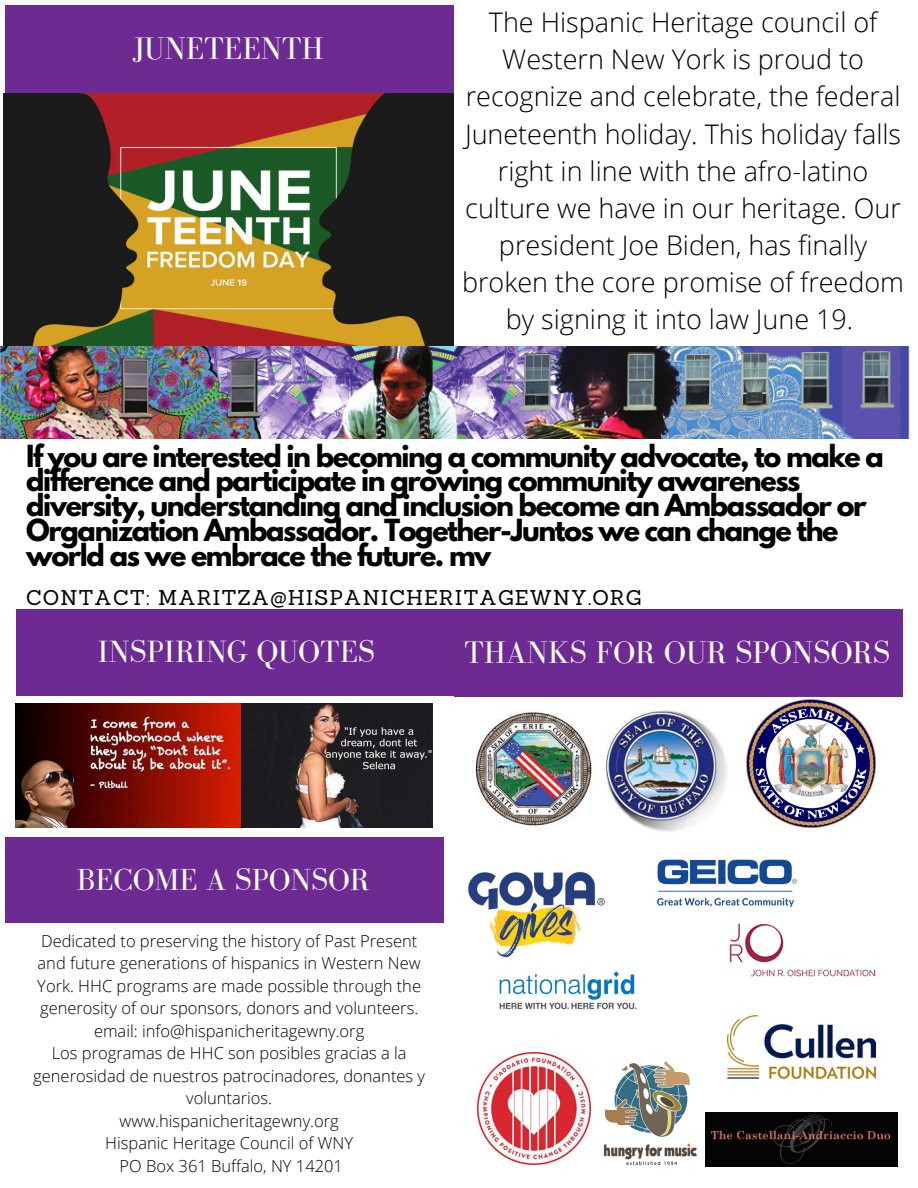
<style>
.page{position:relative;width:918px;height:1188px;background:#fff}
.page>*{position:absolute;margin:0;border:0;box-sizing:border-box;transform-origin:0 0}
.t1{font:32.1px "Bodoni FLF";color:#fff}
.t2{font:31.65px "Bodoni FLF";color:#fff}
.t3{font:31.35px "Bodoni FLF";color:#fff}
.t4{font:300 27px/37.2px "Open Sans";color:#000;text-align:center}
.t5{font:700 27px/24.8px "League Spartan";letter-spacing:-.05em;color:#000}
.t6{font:20.85px "Sanchez";letter-spacing:.05em;color:#000}
.t7{font:300 16.5px/22.5px "Open Sans";color:#000}
</style>
<div class="page">
<div style="left:17px;top:610px;width:442px;height:85px;background:#6d2a93"></div>
<img style="left:0;top:346px;width:910px;height:93px">
<div style="left:455px;top:610px;width:448px;height:86px;background:#6d2a93"></div>
<img style="left:16px;top:703px;width:416px;height:125px">
<img style="left:475px;top:710px;width:117px;height:116px">
<img style="left:606px;top:709px;width:121px;height:123px">
<img style="left:656px;top:859px;width:141px;height:49px">
<img style="left:468px;top:871px;width:136px;height:87px">
<img style="left:478px;top:1052px;width:112px;height:113px">
<img style="left:728px;top:1015px;width:147px;height:64px">
<img style="left:729px;top:923px;width:147px;height:54px">
<img style="left:604px;top:1061px;width:93px;height:104px">
<img style="left:499px;top:971px;width:138px;height:39px">
<img style="left:706px;top:1113px;width:192px;height:54px">
<div style="left:5px;top:838px;width:439px;height:85px;background:#6d2a93"></div>
<div style="left:5px;top:6px;width:449px;height:86px;background:#6d2a93"></div>
<img style="left:4px;top:94px;width:450px;height:252px">
<img style="left:747px;top:700px;width:128px;height:128px">
<p class="t1" style="left:132px;top:31px;width:193px">JUNETEENTH</p>
<p class="t4" style="left:462px;top:3px;width:444px">The Hispanic Heritage council of Western New York is proud to recognize and celebrate, the federal Juneteenth holiday. This holiday falls right in line with the afro-latino culture we have in our heritage. Our president Joe Biden, has finally broken the core promise of freedom by signing it into law June 19.</p>
<p class="t5" style="left:26px;top:447px;width:859px">If you are interested in becoming a community advocate, to make a difference and participate in growing community awareness diversity, understanding and inclusion become an Ambassador or Organization Ambassador. Together-Juntos we can change the world as we embrace the future. mv</p>
<p class="t6" style="left:26px;top:584px;width:617px">CONTACT: MARITZA@HISPANICHERITAGEWNY.ORG</p>
<p class="t2" style="left:98px;top:635px;width:279px">INSPIRING QUOTES</p>
<p class="t1" style="left:464px;top:635px;width:428px">THANKS FOR OUR SPONSORS</p>
<p class="t3" style="left:77px;top:863px;width:294px">BECOME A SPONSOR</p>
<p class="t7" style="left:37px;top:929px;width:385px">Dedicated to preserving the history of Past Present and future generations of hispanics in Western New York. HHC programs are made possible through the generosity of our sponsors, donors and volunteers.</p>
<p class="t7" style="left:94px;top:1019px;width:272px">email: info@hispanicheritagewny.org</p>
<p class="t7" style="left:33px;top:1041px;width:393px;text-align:center">Los programas de HHC son posibles gracias a la generosidad de nuestros patrocinadores, donantes y voluntarios.</p>
<p class="t7" style="left:120px;top:1109px;width:221px">www.hispanicheritagewny.org</p>
<p class="t7" style="left:105px;top:1131px;width:249px">Hispanic Heritage Council of WNY</p>
<p class="t7" style="left:120px;top:1154px;width:225px">PO Box 361 Buffalo, NY 14201</p>
</div>
